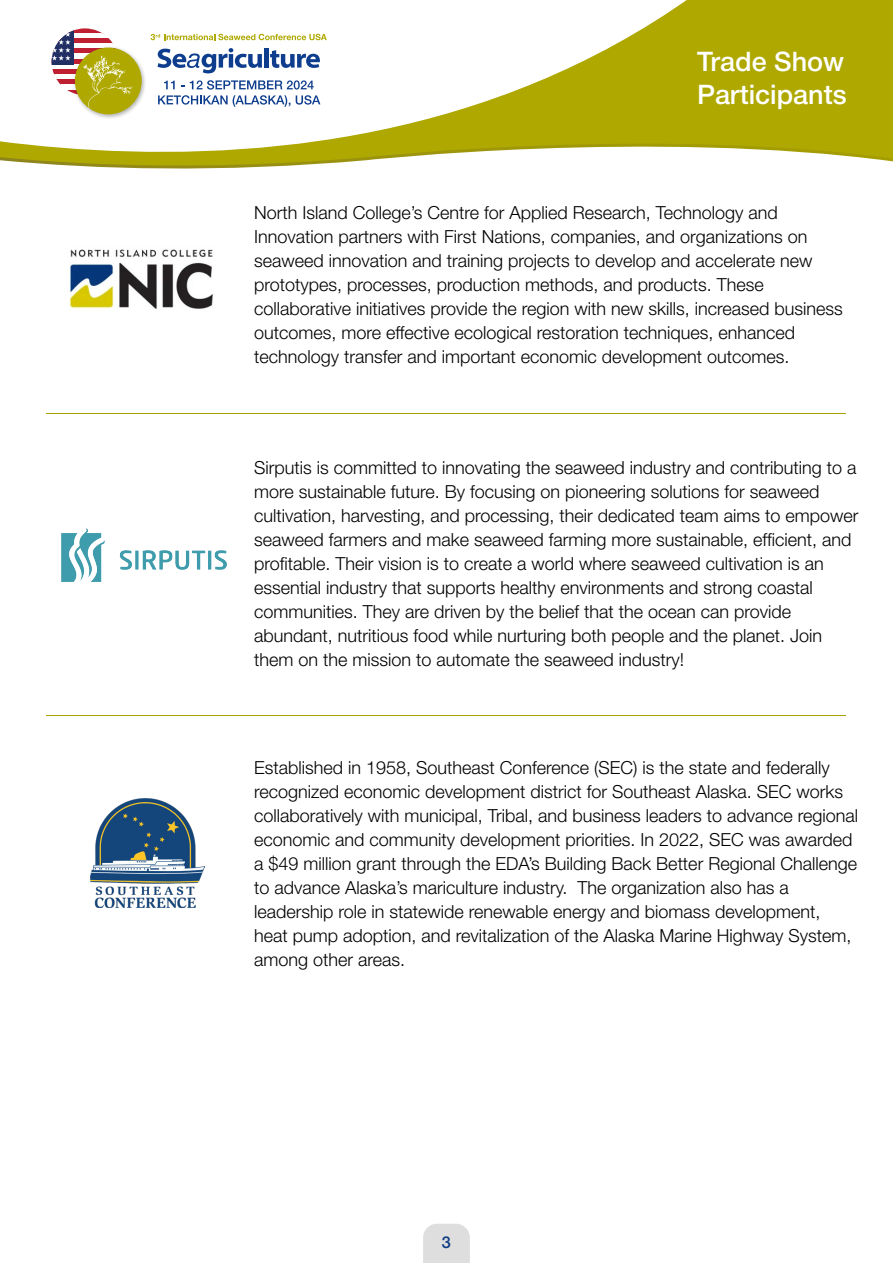
<style>
.page{position:relative;width:893px;height:1263px;background:#fff}
.page>*{position:absolute;margin:0;border:0;box-sizing:border-box;transform-origin:0 0}
.t1{font:500 27px/32.4px "Helvetica Neue Cyr";color:#fff}
.t2{font:300 18px/24px "Helvetica Neue LT Pro";color:#000}
.t3{font:500 16.5px "Helvetica Neue Cyr";color:#0e3d85}
</style>
<div class="page">
<svg style="left:711px;top:0;width:182px;height:162px;background:#b2ac0e"></svg>
<svg style="left:0;top:0;width:711px;height:169px"></svg>
<div style="left:423px;top:1224px;width:47px;height:39px;background:#dfdede"></div>
<hr style="left:47px;top:414px;width:799px;height:1px;background:#a59f00">
<svg style="left:158px;top:80px;width:162px;height:27px"></svg>
<div style="left:264px;top:48px;width:5px;height:20px;background:#0e3d8e"></div>
<svg style="left:270px;top:50px;width:50px;height:18px"></svg>
<svg style="left:158px;top:48px;width:104px;height:25px"></svg>
<svg style="left:151px;top:34px;width:176px;height:6px"></svg>
<svg style="left:74px;top:28px;width:44px;height:5px"></svg>
<div style="left:52px;top:33px;width:66px;height:5px;background:#fff"></div>
<svg style="left:74px;top:38px;width:44px;height:5px"></svg>
<div style="left:52px;top:64px;width:66px;height:5px;background:#fff"></div>
<div style="left:52px;top:69px;width:66px;height:5px;background:#be2032"></div>
<div style="left:52px;top:74px;width:66px;height:6px;background:#fff"></div>
<svg style="left:52px;top:80px;width:19px;height:5px"></svg>
<div style="left:52px;top:85px;width:66px;height:5px;background:#fff"></div>
<div style="left:52px;top:90px;width:66px;height:5px;background:#fff"></div>
<svg style="left:52px;top:28px;width:22px;height:36px"></svg>
<svg style="left:52px;top:32px;width:19px;height:28px"></svg>
<img style="left:71px;top:43px;width:78px;height:78px">
<div style="left:75px;top:48px;width:67px;height:66px;background:#aea800;border-radius:50%"></div>
<svg style="left:83px;top:56px;width:50px;height:53px"></svg>
<img style="left:70px;top:249px;width:143px;height:60px">
<img style="left:62px;top:529px;width:165px;height:53px">
<hr style="left:47px;top:715px;width:799px;height:1px;background:#a59f00">
<img style="left:91px;top:799px;width:113px;height:108px">
<h1 class="t1" style="left:697px;top:46px;width:151px">Trade Show<br>Participants</h1>
<p class="t2" style="left:254px;top:200px;width:590px">North Island College’s Centre for Applied Research, Technology and Innovation partners with First Nations, companies, and organizations on seaweed innovation and training projects to develop and accelerate new prototypes, processes, production methods, and products. These collaborative initiatives provide the region with new skills, increased business outcomes, more effective ecological restoration techniques, enhanced technology transfer and important economic development outcomes.</p>
<p class="t2" style="left:254px;top:455px;width:606px">Sirputis is committed to innovating the seaweed industry and contributing to a more sustainable future. By focusing on pioneering solutions for seaweed cultivation, harvesting, and processing, their dedicated team aims to empower seaweed farmers and make seaweed farming more sustainable, efficient, and profitable. Their vision is to create a world where seaweed cultivation is an essential industry that supports healthy environments and strong coastal communities. They are driven by the belief that the ocean can provide abundant, nutritious food while nurturing both people and the planet. Join them on the mission to automate the seaweed industry!</p>
<p class="t2" style="left:254px;top:755px;width:606px">Established in 1958, Southeast Conference (SEC) is the state and federally recognized economic development district for Southeast Alaska. SEC works collaboratively with municipal, Tribal, and business leaders to advance regional economic and community development priorities. In 2022, SEC was awarded a $49 million grant through the EDA’s Building Back Better Regional Challenge to advance Alaska’s mariculture industry. The organization also has a leadership role in statewide renewable energy and biomass development, heat pump adoption, and revitalization of the Alaska Marine Highway System, among other areas.</p>
<p class="t3" style="left:442px;top:1233px;width:11px">3</p>
</div>
